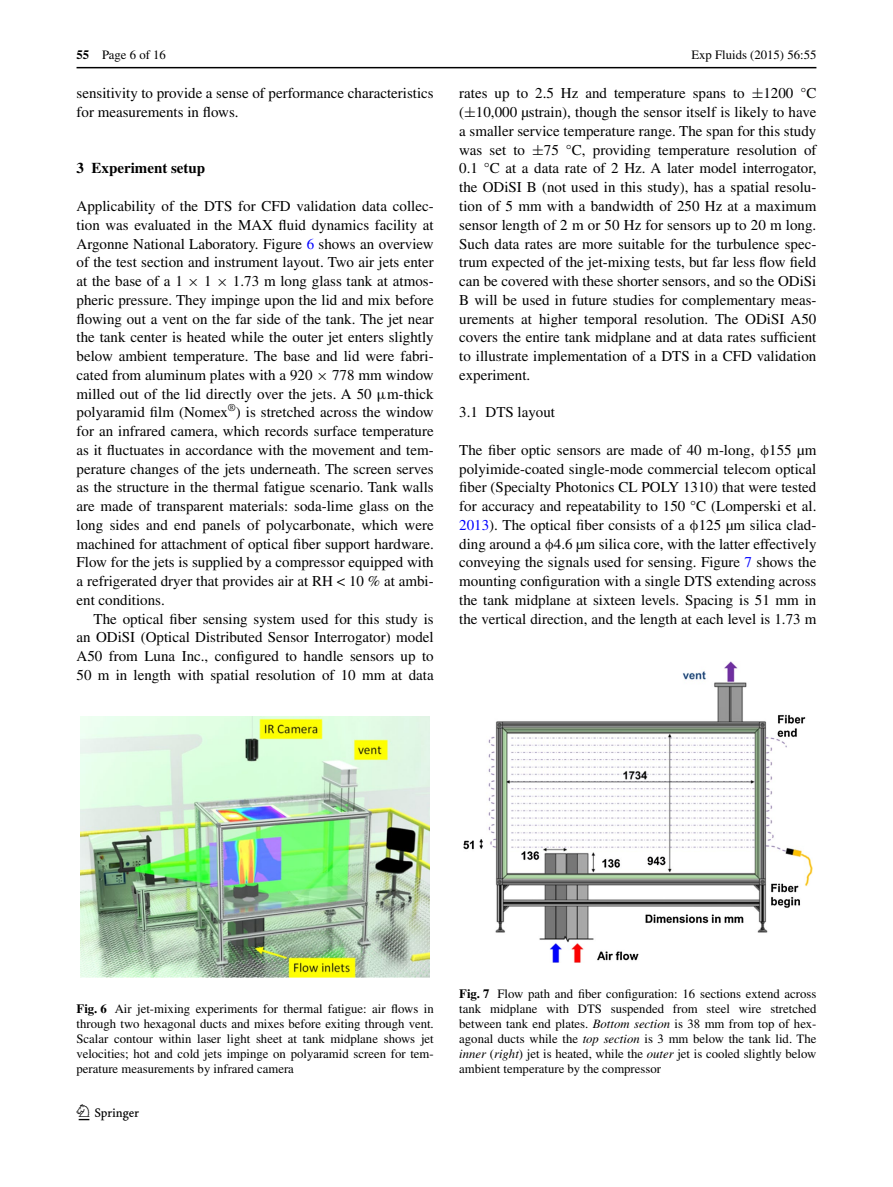
<style>
.page{position:relative;width:893px;height:1187px;background:#fff}
.page>*{position:absolute;margin:0;border:0;box-sizing:border-box;transform-origin:0 0}
.t1{font:22.5px "Springnew";color:#000}
.t2{font:15px/18.8px "Times";color:#000;text-align:justify}
.t3{font:700 15px "Times";color:#000}
.t4{font:12.75px/15px "Times";color:#000;text-align:justify}
.s1{font-weight:700}
.s2{color:#00f}
.s3{font-family:"MTSY"}
.s4{font-family:"MTGU"}
.s5{font-style:italic}
</style>
<div class="page">
<hr style="left:77px;top:67px;width:739px;height:1px;background:#000">
<div style="left:77px;top:716px;width:357px;height:261px;background:linear-gradient(to bottom,#fff,#fff)"></div>
<img style="left:81px;top:716px;width:349px;height:261px">
<img style="left:463px;top:661px;width:349px;height:301px">
<p class="t4" style="left:77px;top:48px;width:91px"><span class="s1">55</span> Page 6 of 16</p>
<p class="t2" style="left:77px;top:84px;width:359px">sensitivity to provide a sense of performance characteristics for measurements in flows.</p>
<p class="t3" style="left:77px;top:159px;width:130px">3 Experiment setup</p>
<p class="t2" style="left:77px;top:196px;width:359px">Applicability of the DTS for CFD validation data collec&shy;tion was evaluated in the MAX fluid dynamics facility at Argonne National Laboratory. Figure <span class="s2">6</span> shows an overview of the test section and instrument layout. Two air jets enter at the base of a 1 <span class="s3">×</span> 1 <span class="s3">×</span> 1.73 m long glass tank at atmos&shy;pheric pressure. They impinge upon the lid and mix before flowing out a vent on the far side of the tank. The jet near the tank center is heated while the outer jet enters slightly below ambient temperature. The base and lid were fabri&shy;cated from aluminum plates with a 920 <span class="s3">×</span> 778 mm window milled out of the lid directly over the jets. A 50 <span class="s4">μ</span>m-thick polyaramid film (Nomex<sup>®</sup>) is stretched across the window for an infrared camera, which records surface temperature as it fluctuates in accordance with the movement and tem&shy;perature changes of the jets underneath. The screen serves as the structure in the thermal fatigue scenario. Tank walls are made of transparent materials: soda-lime glass on the long sides and end panels of polycarbonate, which were machined for attachment of optical fiber support hardware.<br>Flow for the jets is supplied by a compressor equipped with a refrigerated dryer that provides air at RH &lt; 10 % at ambi&shy;ent conditions.</p>
<p class="t2" style="left:77px;top:609px;width:359px;text-indent:17px">The optical fiber sensing system used for this study is an ODiSI (Optical Distributed Sensor Interrogator) model A50 from Luna Inc., configured to handle sensors up to 50 m in length with spatial resolution of 10 mm at data</p>
<p class="t4" style="left:691px;top:48px;width:127px">Exp Fluids (2015) 56:55</p>
<p class="t2" style="left:459px;top:84px;width:359px">rates up to 2.5 Hz and temperature spans to <span class="s3">±</span>1200 °C (<span class="s3">±</span>10,000 µstrain), though the sensor itself is likely to have a smaller service temperature range. The span for this study was set to <span class="s3">±</span>75 °C, providing temperature resolution of 0.1 °C at a data rate of 2 Hz. A later model interrogator, the ODiSI B (not used in this study), has a spatial resolu&shy;tion of 5 mm with a bandwidth of 250 Hz at a maximum sensor length of 2 m or 50 Hz for sensors up to 20 m long.<br>Such data rates are more suitable for the turbulence spec&shy;trum expected of the jet-mixing tests, but far less flow field can be covered with these shorter sensors, and so the ODiSi B will be used in future studies for complementary meas&shy;urements at higher temporal resolution. The ODiSI A50 covers the entire tank midplane and at data rates sufficient to illustrate implementation of a DTS in a CFD validation experiment.</p>
<p class="t2" style="left:459px;top:403px;width:97px">3.1 DTS layout</p>
<p class="t2" style="left:459px;top:440px;width:359px">The fiber optic sensors are made of 40 m-long, <span class="s4">φ</span>155 µm polyimide-coated single-mode commercial telecom optical fiber (Specialty Photonics CL POLY 1310) that were tested for accuracy and repeatability to 150 °C (Lomperski et al.<br><span class="s2">2013</span>). The optical fiber consists of a <span class="s4">φ</span>125 µm silica clad&shy;ding around a <span class="s4">φ</span>4.6 µm silica core, with the latter effectively conveying the signals used for sensing. Figure <span class="s2">7</span> shows the mounting configuration with a single DTS extending across the tank midplane at sixteen levels. Spacing is 51 mm in the vertical direction, and the length at each level is 1.73 m</p>
<p class="t4" style="left:77px;top:1001px;width:359px"><span class="s1">Fig. 6</span> Air jet-mixing experiments for thermal fatigue: air flows in through two hexagonal ducts and mixes before exiting through vent.<br>Scalar contour within laser light sheet at tank midplane shows jet velocities; hot and cold jets impinge on polyaramid screen for tem&shy;perature measurements by infrared camera</p>
<h1 class="t1" style="left:79px;top:1104px;width:62px">1 3</h1>
<p class="t4" style="left:459px;top:985px;width:359px"><span class="s1">Fig. 7</span> Flow path and fiber configuration: 16 sections extend across tank midplane with DTS suspended from steel wire stretched between tank end plates. <span class="s5">Bottom section</span> is 38 mm from top of hex&shy;agonal ducts while the <span class="s5">top section</span> is 3 mm below the tank lid. The <span class="s5">inner</span> (<span class="s5">right</span>) jet is heated, while the <span class="s5">outer</span> jet is cooled slightly below ambient temperature by the compressor</p>
</div>
